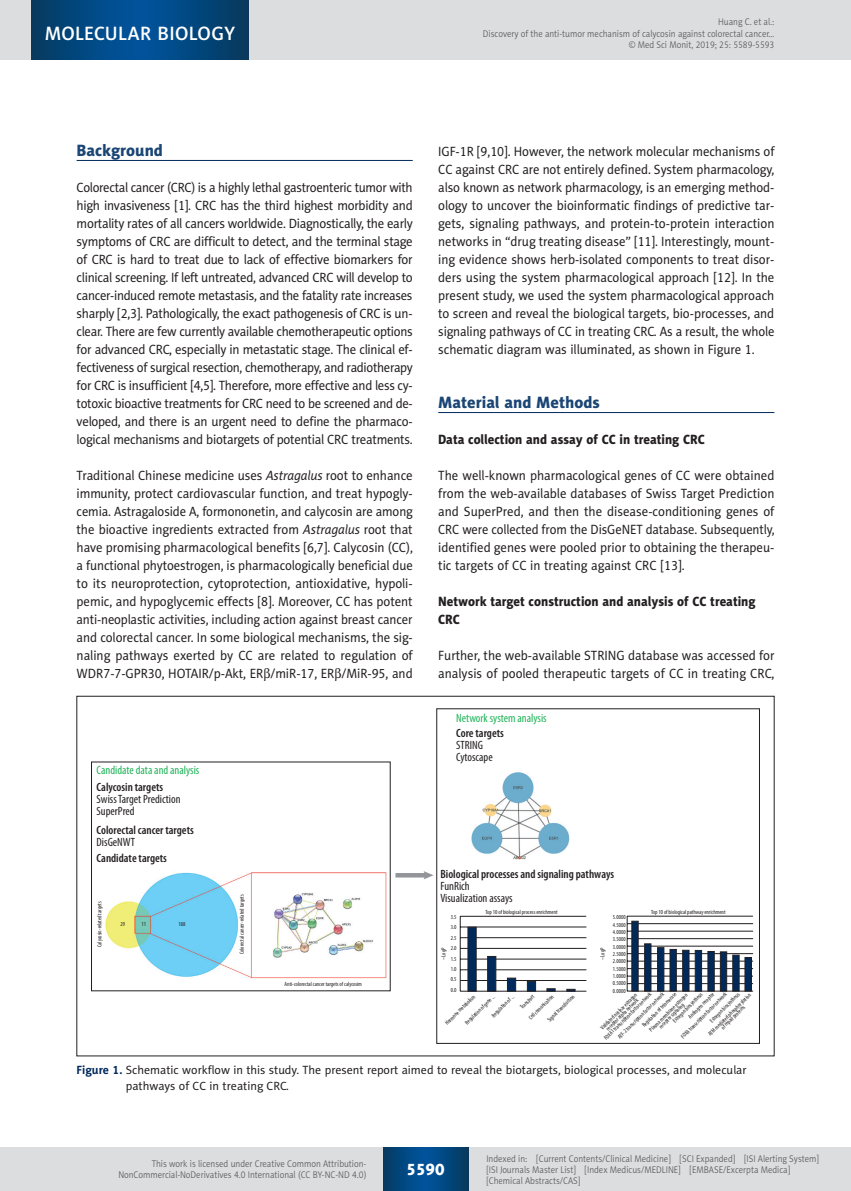
<style>
.page{position:relative;width:851px;height:1191px;background:#fff}
.page>*{position:absolute;margin:0;border:0;box-sizing:border-box;transform-origin:0 0}
.t1{font:19.5px "Naomi Sans EFN Medium";letter-spacing:.015em;color:#fff}
.MSM_Headline_1{font:16.5px "Naomi Sans EFN Heavy";color:#1a4574}
.t2{font:16.5px "Naomi Sans EFN Heavy";color:#fff}
.MSM_Body{font:13.5px/18px "Naomi Sans EFN";color:#231f20;text-align:justify;scale:.95 1}
.MSM_Body-2{font:13.5px/18px "Naomi Sans EFN";color:#231f20;text-align:justify;scale:.94 1}
.MSM_Headline_2{font:13.5px/18px "Naomi Sans EFN Heavy";color:#231f20;scale:.95 1}
.MSM_Rycina_tytul{font:12px/15.8px "Naomi Sans EFN";color:#231f20}
.t3{font:600 condensed 12px/12px "Myriad Pro";color:#231f20}
.t4{font:condensed 12px/12px "Myriad Pro";color:#231f20}
.t5{font:condensed 12px "Myriad Pro";color:#21b259}
.MSM_pagina_sygnatura{font:9.75px/11.2px "Naomi Sans EFN Light";color:#57585a;scale:.9 1}
.MSM_pagina_zywa{font:9.75px/11.2px "Naomi Sans EFN Light";color:#57585a;text-align:right;scale:.9 1}
.t6{font:condensed 6px/7.4px "Myriad Pro";color:#231f20;text-align:justify}
.s1{font-style:italic}
.s2{font-family:"Standard Sym L"}
.s3{font-weight:600}
.s4{font-weight:400}
.s5{font-weight:700;color:#00295c}
</style>
<div class="page">
<hr style="left:77px;top:160px;width:335px;height:1px;background:#00295c">
<hr style="left:438px;top:412px;width:336px;height:1px;background:#00295c">
<svg style="left:91px;top:708px;width:668px;height:335px"></svg>
<hr style="left:395px;top:873px;width:31px;height:4px;background:#939598">
<svg style="left:423px;top:871px;width:10px;height:8px"></svg>
<div style="left:0;top:1148px;width:850px;height:43px;background:#dcdddf"></div>
<svg style="left:383px;top:1147px;width:85px;height:43px;background:#02477e"></svg>
<div style="left:0;top:0;width:850px;height:60px;background:#dcdddf"></div>
<hr style="left:850px;top:0;width:1px;height:60px;background:#dcdddf">
<svg style="left:32px;top:0;width:217px;height:60px;background:#02477e"></svg>
<h1 class="t1" style="left:45px;top:22px;width:192px">MOLECULAR BIOLOGY</h1>
<p class="MSM_pagina_zywa" style="left:483px;top:16px;width:325px">Huang C. et al.:<br>Discovery of the anti-tumor mechanism of calycosin against colorectal cancer…</p>
<p class="MSM_pagina_sygnatura" style="left:628px;top:39px;width:163px">© Med Sci Monit, 2019; 25: 5589-5593</p>
<p class="MSM_Headline_1" style="left:77px;top:140px;width:88px">Background</p>
<p class="MSM_Body-2" style="left:77px;top:178px;width:359px">Colorectal cancer (CRC) is a highly lethal gastroenteric tumor with high invasiveness [1]. CRC has the third highest morbidity and mortality rates of all cancers worldwide. Diagnostically, the early symptoms of CRC are difficult to detect, and the terminal stage of CRC is hard to treat due to lack of effective biomarkers for clinical screening. If left untreated, advanced CRC will develop to cancer-induced remote metastasis, and the fatality rate increases sharply [2,3]. Pathologically, the exact pathogenesis of CRC is un&shy;clear. There are few currently available chemotherapeutic options for advanced CRC, especially in metastatic stage. The clinical ef&shy;fectiveness of surgical resection, chemotherapy, and radiotherapy for CRC is insufficient [4,5]. Therefore, more effective and less cy&shy;totoxic bioactive treatments for CRC need to be screened and de&shy;veloped, and there is an urgent need to define the pharmaco&shy;logical mechanisms and biotargets of potential CRC treatments.</p>
<p class="MSM_Body" style="left:77px;top:466px;width:355px">Traditional Chinese medicine uses <span class="s1">Astragalus</span> root to enhance immunity, protect cardiovascular function, and treat hypogly&shy;cemia. Astragaloside A, formononetin, and calycosin are among the bioactive ingredients extracted from <span class="s1">Astragalus</span> root that have promising pharmacological benefits [6,7]. Calycosin (CC), a functional phytoestrogen, is pharmacologically beneficial due to its neuroprotection, cytoprotection, antioxidative, hypoli&shy;pemic, and hypoglycemic effects [8]. Moreover, CC has potent anti-neoplastic activities, including action against breast cancer and colorectal cancer. In some biological mechanisms, the sig&shy;naling pathways exerted by CC are related to regulation of WDR7-7-GPR30, HOTAIR/p-Akt, ER<span class="s2">b</span>/miR-17, ER<span class="s2">b</span>/MiR-95, and</p>
<p class="t5" style="left:97px;top:763px;width:104px">Candidate data and analysis</p>
<p class="t4" style="left:97px;top:780px;width:85px"><span class="s3">Calycosin targets<br></span>Swiss Target Prediction<br>SuperPred</p>
<p class="t3" style="left:97px;top:824px;width:99px">Colorectal cancer targets<br><span class="s4">DisGeNWT</span></p>
<p class="t3" style="left:97px;top:852px;width:72px">Candidate targets</p>
<p class="t6" style="left:96px;top:947px;width:47px;rotate:-90deg">Calycosin-related targets</p>
<p class="t6" style="left:121px;top:920px;width:6px">29</p>
<p class="t6" style="left:142px;top:920px;width:6px">11</p>
<p class="t6" style="left:178px;top:920px;width:8px">188</p>
<p class="t6" style="left:238px;top:954px;width:61px;rotate:-90deg">Colorectal cancer-related targets</p>
<p class="t6" style="left:284px;top:980px;width:79px">Anti-colorectal cancer targets of calycosim</p>
<p class="MSM_Body" style="left:438px;top:142px;width:355px">IGF-1R [9,10]. However, the network molecular mechanisms of CC against CRC are not entirely defined. System pharmacology, also known as network pharmacology, is an emerging method&shy;ology to uncover the bioinformatic findings of predictive tar&shy;gets, signaling pathways, and protein-to-protein interaction networks in “drug treating disease” [11]. Interestingly, mount&shy;ing evidence shows herb-isolated components to treat disor&shy;ders using the system pharmacological approach [12]. In the present study, we used the system pharmacological approach to screen and reveal the biological targets, bio-processes, and signaling pathways of CC in treating CRC. As a result, the whole schematic diagram was illuminated, as shown in Figure 1.</p>
<p class="MSM_Headline_1" style="left:438px;top:392px;width:163px">Material and Methods</p>
<p class="MSM_Headline_2" style="left:438px;top:430px;width:282px">Data collection and assay of CC in treating CRC</p>
<p class="MSM_Body" style="left:438px;top:466px;width:355px">The well-known pharmacological genes of CC were obtained from the web-available databases of Swiss Target Prediction and SuperPred, and then the disease-conditioning genes of CRC were collected from the DisGeNET database. Subsequently, identified genes were pooled prior to obtaining the therapeu&shy;tic targets of CC in treating against CRC [13].</p>
<p class="MSM_Headline_2" style="left:438px;top:592px;width:335px">Network target construction and analysis of CC treating<br>CRC</p>
<p class="MSM_Body" style="left:438px;top:646px;width:355px">Further, the web-available STRING database was accessed for analysis of pooled therapeutic targets of CC in treating CRC,</p>
<p class="t5" style="left:456px;top:710px;width:92px">Network system analysis</p>
<p class="t4" style="left:456px;top:727px;width:49px"><span class="s3">Core targets<br></span>STRING<br>Cytoscape</p>
<p class="t3" style="left:440px;top:868px;width:175px">Biological processes and signaling pathways<br><span class="s4">FunRich<br>Visualization assays</span></p>
<p class="t6" style="left:450px;top:911px;width:7px;line-height:10.5px">3.5<br>3.0<br>2.5<br>2.0<br>1.5<br>1.0<br>0.5<br>0.0</p>
<p class="t6" style="left:440px;top:959px;width:14px;rotate:-90deg">–LogP</p>
<p class="t6" style="left:485px;top:908px;width:74px">Top 10 of biological process enrichment</p>
<p class="t6" style="left:490px;top:1013px;width:31px;rotate:-45deg">Regulation of ...</p>
<p class="t6" style="left:518px;top:1005px;width:19px;rotate:-45deg">Transport</p>
<p class="t6" style="left:443px;top:1021px;width:42px;rotate:-45deg">Hormone metabolism</p>
<p class="t6" style="left:527px;top:1016px;width:34px;rotate:-45deg">Cell comunication</p>
<p class="t6" style="left:545px;top:1018px;width:37px;rotate:-45deg">Signal transduction</p>
<p class="t6" style="left:463px;top:1020px;width:41px;rotate:-45deg">Regulation of gene ...</p>
<p class="t6" style="left:651px;top:908px;width:76px">Top 10 of biological pathway enrichment</p>
<p class="t6" style="left:613px;top:913px;width:14px">5.0000<br>4.5000<br>4.0000<br>3.5000<br>3.0000<br>2.5000<br>2.0000<br>1.5000<br>1.0000<br>0.5000<br>0.0000</p>
<p class="t6" style="left:598px;top:959px;width:14px;rotate:-90deg">–LogP</p>
<p class="t6" style="left:672px;top:1027px;width:64px;line-height:8.9px;text-indent:19px;rotate:-45deg">Androgen receptor<br>FOXA transcription factor network</p>
<p class="t6" style="left:602px;top:1036px;width:66px;rotate:-45deg">FOXA1 transcription factor network</p>
<p class="t6" style="left:616px;top:1035px;width:64px;rotate:-45deg">ATF-2 transcription factor network</p>
<p class="t6" style="left:667px;top:1015px;width:41px;line-height:5.7px;text-indent:-14px;rotate:-45deg">receptor signaling<br>Estorgon biosynthesis</p>
<p class="t6" style="left:700px;top:1026px;width:59px;line-height:8.2px;text-align:center;rotate:-45deg">Estorgon biosynthesis<br>ATM mediated phosphorylation</p>
<p class="t6" style="left:640px;top:1023px;width:48px;rotate:-45deg">Regulation of telomerase</p>
<p class="t6" style="left:647px;top:1027px;width:53px;rotate:-45deg">Plasma membrane estrogen</p>
<p class="t6" style="left:599px;top:1027px;width:51px;line-height:4.5px;text-align:center;rotate:-45deg">Validated nuclear estragon receptor alpha network</p>
<p class="t6" style="left:719px;top:1025px;width:33px;rotate:-45deg">of repair proteins</p>
<p class="MSM_Rycina_tytul" style="left:126px;top:1062px;width:622px;text-indent:-49px"><span class="s5">Figure 1.</span> Schematic workflow in this study. The present report aimed to reveal the biotargets, biological processes, and molecular pathways of CC in treating CRC.</p>
<p class="MSM_pagina_sygnatura" style="left:118px;top:1158px;width:277px;text-align:right">This work is licensed under Creative Common Attribution-<br>NonCommercial-NoDerivatives 4.0 International (CC BY-NC-ND 4.0)</p>
<p class="t2" style="left:406px;top:1159px;width:40px">5590</p>
<p class="MSM_pagina_sygnatura" style="left:486px;top:1152px;width:371px">Indexed in: [Current Contents/Clinical Medicine] [SCI Expanded] [ISI Alerting System] [ISI Journals Master List] [Index Medicus/MEDLINE] [EMBASE/Excerpta Medica] [Chemical Abstracts/CAS]</p>
</div>
